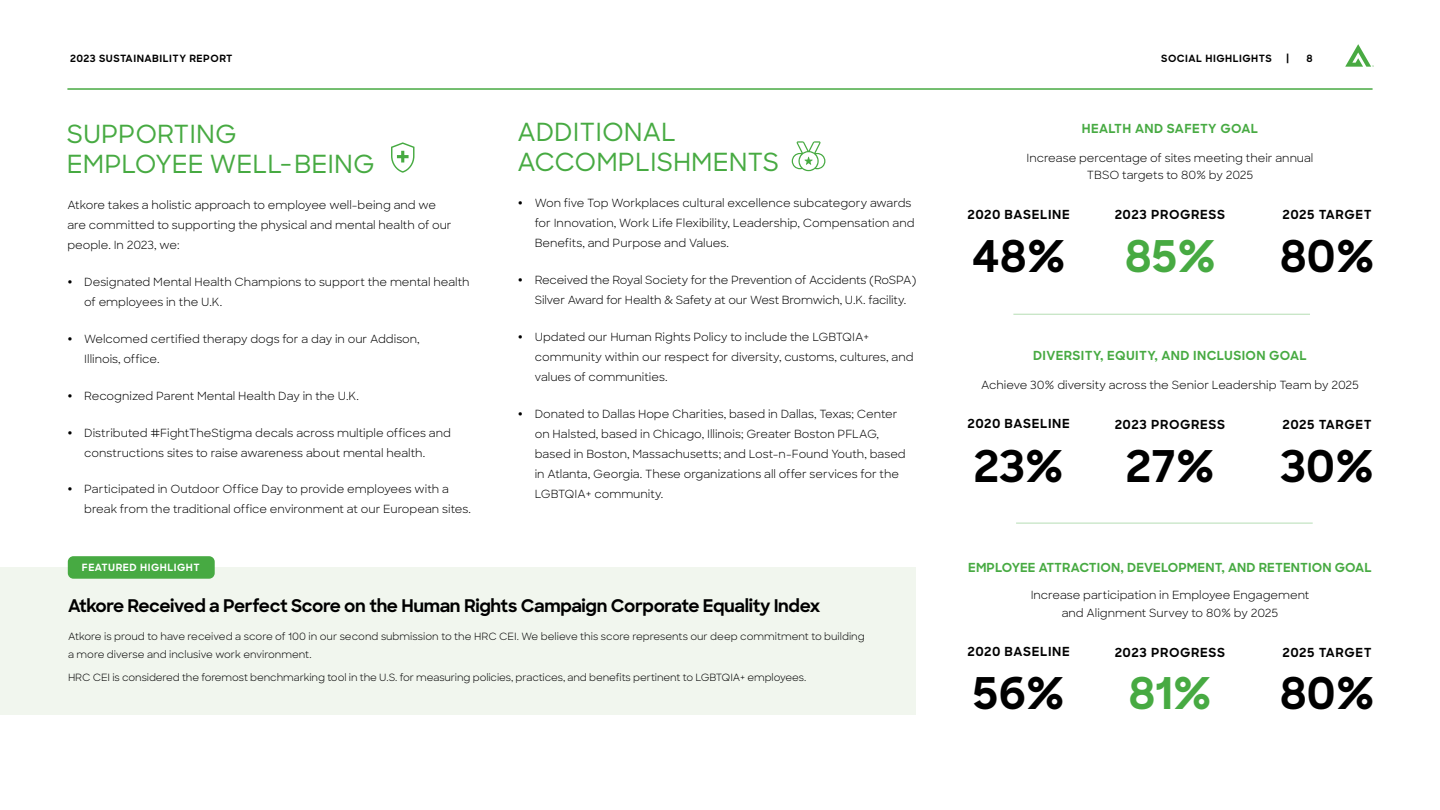
<style>
.page{position:relative;width:1440px;height:810px;background:#fff}
.page>*{position:absolute;margin:0;border:0;box-sizing:border-box;transform-origin:0 0}
.t1{font:700 43.75px "Sharp Sans";letter-spacing:-.01em;color:#000}
.t2{font:700 43.75px "Sharp Sans";color:#47aa42}
.t3{font:500 25px/30px "Sharp Sans";color:#47aa42}
.t4{font:700 17.5px "Sharp Sans";letter-spacing:-.02em;color:#000}
.t5{font:700 12.5px "Sharp Sans";letter-spacing:.05em;color:#000}
.t6{font:700 12.5px "Sharp Sans";letter-spacing:.015em;color:#47aa42}
.t7{font:11.25px/20px "Sharp Sans";color:#000}
.t8{font:10px/17.5px "Sharp Sans";letter-spacing:-.01em;color:#000}
.t9{font:700 10px "Sharp Sans";letter-spacing:.05em;color:#000}
.t10{font:700 10px "Sharp Sans";letter-spacing:.05em;color:#fff}
</style>
<div class="page">
<div style="left:1px;top:567px;width:915px;height:148px;background:#f1f6ee"></div>
<div style="left:68px;top:556px;width:147px;height:23px;background:#47aa42;border-radius:6px"></div>
<hr style="left:1013px;top:314px;width:297px;height:1px;background:#b5ddb4">
<hr style="left:1016px;top:523px;width:297px;height:1px;background:#b5ddb4">
<svg style="left:391px;top:142px;width:23px;height:31px"></svg>
<svg style="left:792px;top:141px;width:33px;height:30px"></svg>
<svg style="left:1345px;top:44px;width:29px;height:23px"></svg>
<hr style="left:68px;top:89px;width:1304px;height:1px;background:#47aa42">
<p class="t9" style="left:70px;top:51px;width:164px">2023 SUSTAINABILITY REPORT</p>
<p class="t9" style="left:1161px;top:51px;width:112px">SOCIAL HIGHLIGHTS</p>
<p class="t9" style="left:1286px;top:51px;width:4px">|</p>
<p class="t9" style="left:1307px;top:51px;width:8px">8</p>
<h2 class="t3" style="left:67px;top:117px;width:309px">SUPPORTING<br>EMPLOYEE WELL-BEING</h2>
<p class="t7" style="left:67px;top:194px;width:386px">Atkore takes a holistic approach to employee well-being and we are committed to supporting the physical and mental health of our people. In 2023, we:</p>
<p class="t7" style="left:84px;top:271px;width:387px">Designated Mental Health Champions to support the mental health of employees in the U.K.</p>
<p class="t7" style="left:84px;top:328px;width:337px">Welcomed certified therapy dogs for a day in our Addison,<br>Illinois, office.</p>
<p class="t7" style="left:84px;top:385px;width:276px">Recognized Parent Mental Health Day in the U.K.</p>
<p class="t7" style="left:84px;top:422px;width:368px">Distributed #FightTheStigma decals across multiple offices and constructions sites to raise awareness about mental health.</p>
<p class="t7" style="left:84px;top:479px;width:388px">Participated in Outdoor Office Day to provide employees with a break from the traditional office environment at our European sites.</p>
<p class="t10" style="left:82px;top:560px;width:119px">FEATURED HIGHLIGHT</p>
<h2 class="t3" style="left:518px;top:116px;width:263px">ADDITIONAL<br>ACCOMPLISHMENTS</h2>
<p class="t7" style="left:535px;top:193px;width:381px">Won five Top Workplaces cultural excellence subcategory awards for Innovation, Work Life Flexibility, Leadership, Compensation and<br>Benefits, and Purpose and Values.</p>
<p class="t7" style="left:535px;top:270px;width:383px">Received the Royal Society for the Prevention of Accidents (RoSPA)<br>Silver Award for Health &amp; Safety at our West Bromwich, U.K. facility.</p>
<p class="t7" style="left:535px;top:326px;width:380px">Updated our Human Rights Policy to include the LGBTQIA+ community within our respect for diversity, customs, cultures, and values of communities.</p>
<p class="t7" style="left:535px;top:403px;width:373px">Donated to Dallas Hope Charities, based in Dallas, Texas; Center on Halsted, based in Chicago, Illinois; Greater Boston PFLAG, based in Boston, Massachusetts; and Lost-n-Found Youth, based in Atlanta, Georgia. These organizations all offer services for the LGBTQIA+ community.</p>
<h3 class="t4" style="left:68px;top:592px;width:754px">Atkore Received a Perfect Score on the Human Rights Campaign Corporate Equality Index</h3>
<p class="t8" style="left:68px;top:628px;width:798px">Atkore is proud to have received a score of 100 in our second submission to the HRC CEI. We believe this score represents our deep commitment to building a more diverse and inclusive work environment.</p>
<p class="t8" style="left:68px;top:668px;width:740px">HRC CEI is considered the foremost benchmarking tool in the U.S. for measuring policies, practices, and benefits pertinent to LGBTQIA+ employees.</p>
<p class="t6" style="left:1082px;top:119px;width:178px">HEALTH AND SAFETY GOAL</p>
<p class="t7" style="left:1027px;top:149px;width:288px;line-height:17.5px;text-align:center">Increase percentage of sites meeting their annual<br>TBSO targets to 80% by 2025</p>
<p class="t5" style="left:968px;top:205px;width:104px">2020 BASELINE</p>
<p class="t5" style="left:1115px;top:206px;width:112px">2023 PROGRESS</p>
<p class="t5" style="left:1283px;top:206px;width:91px">2025 TARGET</p>
<h1 class="t1" style="left:972px;top:224px;width:95px">48%</h1>
<h1 class="t2" style="left:1125px;top:224px;width:93px">85%</h1>
<h1 class="t1" style="left:1280px;top:224px;width:96px">80%</h1>
<p class="t6" style="left:1033px;top:346px;width:275px">DIVERSITY, EQUITY, AND INCLUSION GOAL</p>
<p class="t7" style="left:981px;top:374px;width:379px">Achieve 30% diversity across the Senior Leadership Team by 2025</p>
<p class="t5" style="left:968px;top:415px;width:104px">2020 BASELINE</p>
<p class="t5" style="left:1115px;top:415px;width:112px">2023 PROGRESS</p>
<p class="t5" style="left:1283px;top:415px;width:91px">2025 TARGET</p>
<h1 class="t1" style="left:974px;top:433px;width:92px">23%</h1>
<h1 class="t1" style="left:1126px;top:433px;width:90px">27%</h1>
<h1 class="t1" style="left:1281px;top:433px;width:95px">30%</h1>
<p class="t6" style="left:968px;top:559px;width:405px">EMPLOYEE ATTRACTION, DEVELOPMENT, AND RETENTION GOAL</p>
<p class="t7" style="left:1031px;top:586px;width:280px;line-height:17.5px;text-align:center">Increase participation in Employee Engagement and Alignment Survey to 80% by 2025</p>
<p class="t5" style="left:968px;top:642px;width:104px">2020 BASELINE</p>
<p class="t5" style="left:1115px;top:643px;width:112px">2023 PROGRESS</p>
<p class="t5" style="left:1283px;top:643px;width:91px">2025 TARGET</p>
<h1 class="t1" style="left:973px;top:661px;width:93px">56%</h1>
<h1 class="t2" style="left:1128px;top:661px;width:85px">81%</h1>
<h1 class="t1" style="left:1280px;top:661px;width:96px">80%</h1>
</div>
